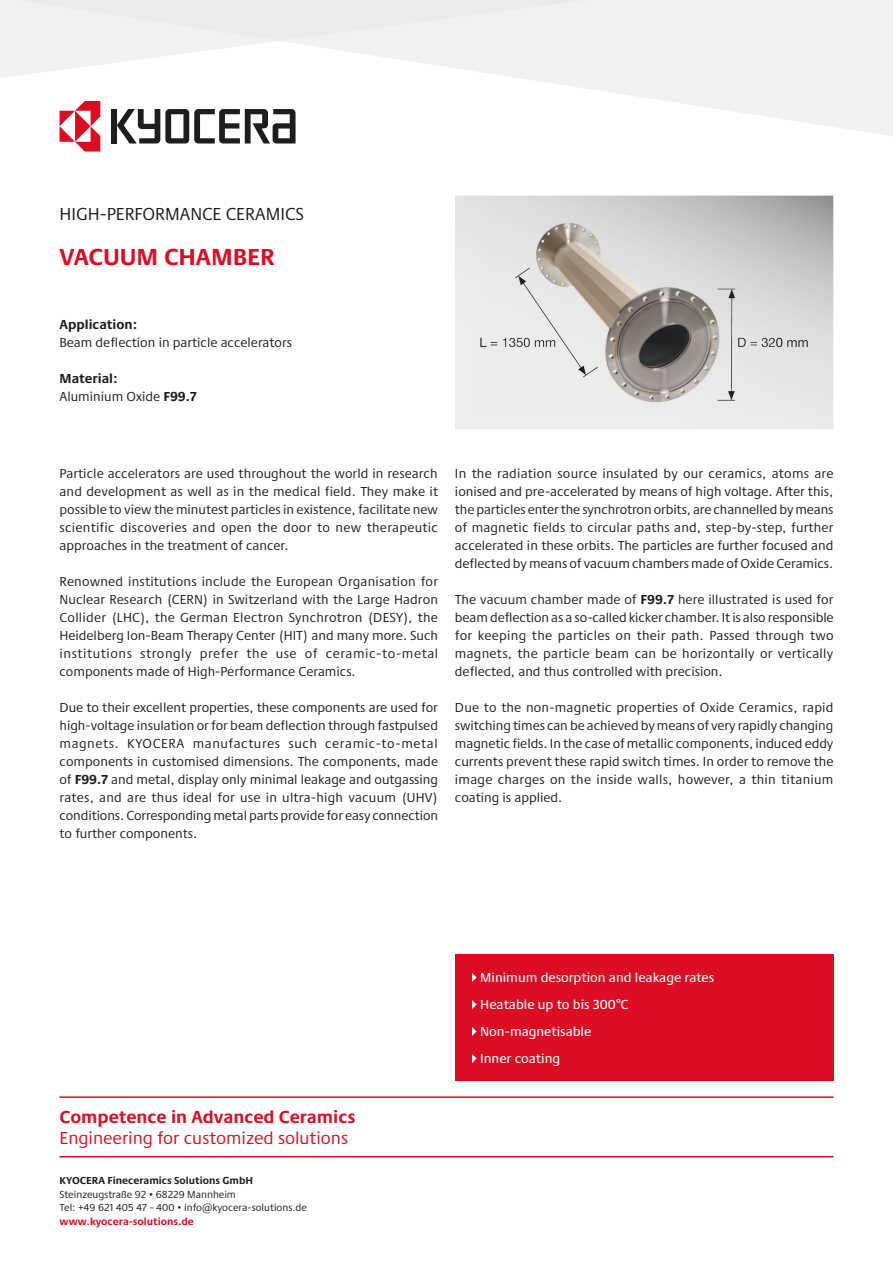
<style>
.page{position:relative;width:893px;height:1263px;background:#fff}
.page>*{position:absolute;margin:0;border:0;box-sizing:border-box;transform-origin:0 0}
.t1{font:700 24px "Praxis Next";color:#dd0c23}
.t2{font:18px "Praxis Next";color:#dd0c23}
.t3{font:700 18px "Praxis Next";color:#dd0c23}
.t4{font:18px "Praxis Next";color:#1d1d1b}
.t5{font:13.5px/18px "Praxis Next";color:#1d1d1b;text-align:justify}
.t6{font:500 13.5px/27px "Praxis Next";color:#fff}
.t7{font:700 13.5px/18px "Praxis Next";color:#1d1d1b}
.t8{font:10.5px/13.5px "Praxis Next";color:#1d1d1b}
.t9{font:700 10.5px "Praxis Next";color:#1d1d1b}
.t10{font:700 10.5px "Praxis Next";color:#dd0c23}
.s1{font-weight:400}
.s2{font-weight:700}
</style>
<div class="page">
<svg style="left:522px;top:0;width:371px;height:136px;fill:#f1f1f1"></svg>
<svg style="left:0;top:0;width:588px;height:78px"></svg>
<hr style="left:60px;top:1096px;width:773px;height:2px;background:#dd0c23">
<hr style="left:60px;top:1156px;width:773px;height:1px;background:#dd0c23">
<div style="left:111px;top:109px;width:5px;height:35px;background:#1d1d1b"></div>
<svg style="left:117px;top:109px;width:179px;height:35px"></svg>
<svg style="left:60px;top:101px;width:40px;height:51px"></svg>
<img style="left:480px;top:210px;width:329px;height:205px">
<div style="left:455px;top:954px;width:378px;height:126px;background:#dd0c23"></div>
<svg style="left:472px;top:973px;width:5px;height:9px"></svg>
<svg style="left:472px;top:1000px;width:5px;height:9px"></svg>
<svg style="left:472px;top:1027px;width:5px;height:9px"></svg>
<svg style="left:472px;top:1054px;width:5px;height:9px"></svg>
<h2 class="t4" style="left:60px;top:200px;width:246px">HIGH-PERFORMANCE CERAMICS</h2>
<h1 class="t1" style="left:60px;top:237px;width:217px">VACUUM CHAMBER</h1>
<p class="t7" style="left:60px;top:315px;width:80px">Application:</p>
<p class="t5" style="left:60px;top:333px;width:234px">Beam deflection in particle accelerators</p>
<p class="t7" style="left:60px;top:369px;width:139px">Material:<br><span class="s1">Aluminium Oxide</span> F99.7</p>
<p class="t5" style="left:60px;top:464px;width:380px">Particle accelerators are used throughout the world in research and development as well as in the medical field. They make it possible to view the minutest particles in existence, facilitate new scientific discoveries and open the door to new therapeutic approaches in the treatment of cancer.</p>
<p class="t5" style="left:60px;top:572px;width:380px">Renowned institutions include the European Organisation for Nuclear Research (CERN) in Switzerland with the Large Hadron Collider (LHC), the German Electron Synchrotron (DESY), the Heidelberg Ion-Beam Therapy Center (HIT) and many more. Such institutions strongly prefer the use of ceramic-to-metal components made of High-Performance Ceramics.</p>
<p class="t5" style="left:60px;top:698px;width:380px">Due to their excellent properties, these components are used for high-voltage insulation or for beam deflection through fastpulsed magnets. KYOCERA manufactures such ceramic-to-metal components in customised dimensions. The components, made of <span class="s2">F99.7</span> and metal, display only minimal leakage and outgassing rates, and are thus ideal for use in ultra-high vacuum (UHV) conditions. Corresponding metal parts provide for easy connection to further components.</p>
<p class="t5" style="left:455px;top:464px;width:380px">In the radiation source insulated by our ceramics, atoms are ionised and pre-accelerated by means of high voltage. After this, the particles enter the synchrotron orbits, are channelled by means of magnetic fields to circular paths and, step-by-step, further accelerated in these orbits. The particles are further focused and deflected by means of vacuum chambers made of Oxide Ceramics.</p>
<p class="t5" style="left:455px;top:590px;width:380px">The vacuum chamber made of <span class="s2">F99.7</span> here illustrated is used for beam deflection as a so-called kicker chamber. It is also responsible for keeping the particles on their path. Passed through two magnets, the particle beam can be horizontally or vertically deflected, and thus controlled with precision.</p>
<p class="t5" style="left:455px;top:698px;width:380px">Due to the non-magnetic properties of Oxide Ceramics, rapid switching times can be achieved by means of very rapidly changing magnetic fields. In the case of metallic components, induced eddy currents prevent these rapid switch times. In order to remove the image charges on the inside walls, however, a thin titanium coating is applied.</p>
<h2 class="t3" style="left:60px;top:1103px;width:297px">Competence in Advanced Ceramics</h2>
<h2 class="t2" style="left:60px;top:1124px;width:290px">Engineering for customized solutions</h2>
<p class="t9" style="left:60px;top:1172px;width:195px">KYOCERA Fineceramics Solutions GmbH</p>
<p class="t8" style="left:60px;top:1187px;width:249px">Steinzeugstraße 92 • 68229 Mannheim<br>Tel: +49 621 405 47 - 400 • info@kyocera-solutions.de</p>
<p class="t10" style="left:60px;top:1213px;width:136px">www.kyocera-solutions.de</p>
<p class="t6" style="left:480px;top:964px;width:236px">Minimum desorption and leakage rates<br>Heatable up to bis 300°C<br>Non-magnetisable<br>Inner coating</p>
</div>
